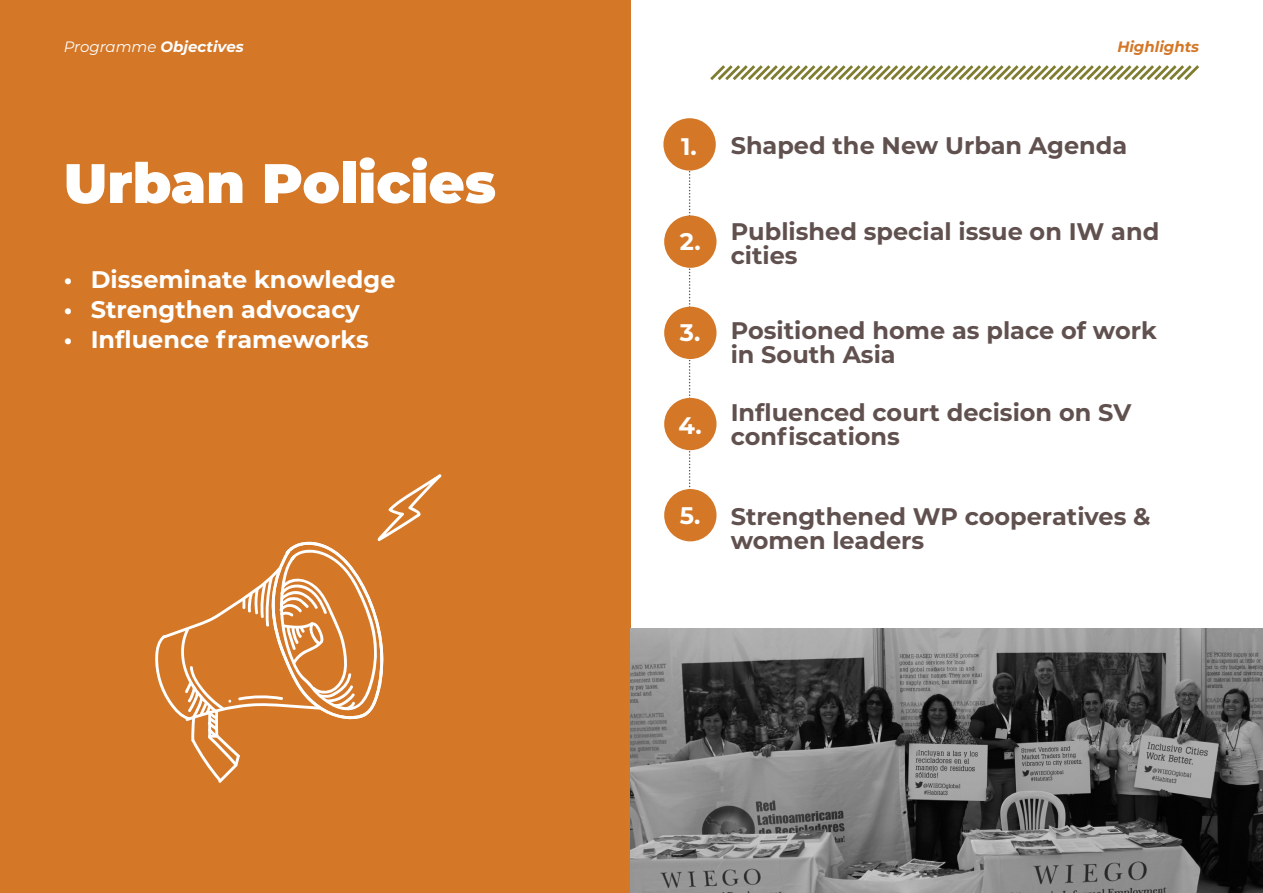
<style>
.page{position:relative;width:1263px;height:893px;background:#fff}
.page>*{position:absolute;margin:0;border:0;box-sizing:border-box;transform-origin:0 0}
.t1{font:900 55.5px "Montserrat";color:#fff}
.t2{font:700 24px/24px "Montserrat";color:#60514f}
.t3{font:700 24px "Montserrat";color:#fff}
.t4{font:italic 700 15px "Montserrat";color:#fff}
.t5{font:italic 700 15px "Montserrat";color:#d47727}
.s1{font-weight:400}
</style>
<div class="page">
<div style="left:0;top:0;width:631px;height:893px;background:#d47727"></div>
<svg style="left:710px;top:65px;width:489px;height:15px"></svg>
<svg style="left:689px;top:171px;width:2px;height:318px"></svg>
<div style="left:663px;top:118px;width:53px;height:53px;background:#d47727;border-radius:50%"></div>
<div style="left:664px;top:489px;width:52px;height:52px;background:#d47727;border-radius:50%"></div>
<div style="left:664px;top:398px;width:52px;height:52px;background:#d47727;border-radius:50%"></div>
<div style="left:664px;top:307px;width:52px;height:52px;background:#d47727;border-radius:50%"></div>
<div style="left:664px;top:215px;width:52px;height:53px;background:#d47727;border-radius:50%"></div>
<img style="left:631px;top:628px;width:632px;height:265px">
<svg style="left:155px;top:474px;width:287px;height:309px"></svg>
<p class="t4" style="left:64px;top:35px;width:181px"><span class="s1">Programme</span> Objectives</p>
<p class="t5" style="left:1117px;top:35px;width:83px">Highlights</p>
<h1 class="t1" style="left:64px;top:142px;width:434px">Urban Policies</h1>
<p class="t3" style="left:64px;top:262px;width:333px">• Disseminate knowledge</p>
<p class="t3" style="left:64px;top:292px;width:297px">• Strengthen advocacy</p>
<p class="t3" style="left:64px;top:322px;width:306px">• Influence frameworks</p>
<p class="t3" style="left:681px;top:130px;width:17px">1.</p>
<p class="t3" style="left:680px;top:224px;width:22px">2.</p>
<p class="t3" style="left:680px;top:315px;width:22px">3.</p>
<p class="t3" style="left:678px;top:408px;width:25px">4.</p>
<p class="t3" style="left:680px;top:498px;width:22px">5.</p>
<p class="t2" style="left:731px;top:132px;width:398px">Shaped the New Urban Agenda</p>
<p class="t2" style="left:731px;top:219px;width:430px">Published special issue on IW and cities</p>
<p class="t2" style="left:731px;top:317px;width:428px">Positioned home as place of work in South Asia</p>
<p class="t2" style="left:731px;top:399px;width:402px">Influenced court decision on SV confiscations</p>
<p class="t2" style="left:731px;top:503px;width:421px">Strengthened WP cooperatives &amp; women leaders</p>
</div>
